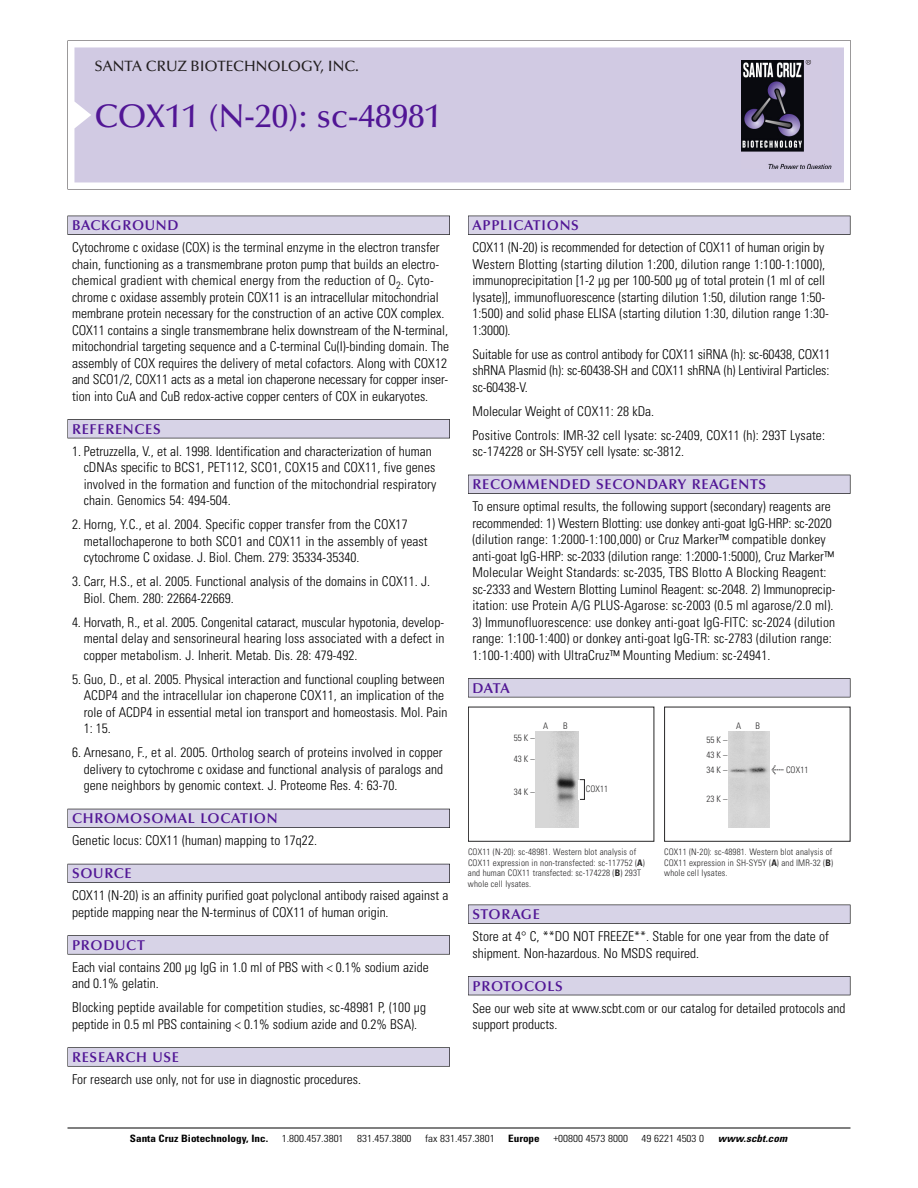
<style>
.page{position:relative;width:918px;height:1188px;background:#fff}
.page>*{position:absolute;margin:0;border:0;box-sizing:border-box;transform-origin:0 0}
.t1{font:500 33px "Optima";color:#511695}
.t2{font:500 15px "Optima";color:#231f20}
.t3{font:600 14.25px "Optima";letter-spacing:.05em;color:#511695}
.t4{font:300 condensed 13.5px/16.5px "Univers";color:#000}
.t5{font:300 condensed 10.2px "Univers";color:#000;scale:1.1 1}
.t6{font:700 condensed 10.2px "Univers";color:#000;scale:1.1 1}
.t7{font:italic 700 condensed 10.2px "Univers";letter-spacing:.005em;color:#000;scale:1.1 1}
.t8{font:9px/10.5px "Univers Condensed Light+GWLAFG";letter-spacing:.015em;color:#272627}
.t9{font:9px/10.5px "Univers Condensed Light+IFSSFC";letter-spacing:.015em;color:#272627;text-align:justify}
.s1{font-family:"Meta Plus Book Roman+FYKEFJ";font-size:10.5px}
.s2{font-family:"Univers Condensed Bold+DGGSTC"}
.s3{font-family:"Univers Condensed Bold+JCQZVG"}
</style>
<div class="page">
<svg style="left:68px;top:40px;width:783px;height:149px"></svg>
<div style="left:74px;top:47px;width:770px;height:135px;background:#d1cae3"></div>
<img style="left:741px;top:60px;width:90px;height:108px">
<div style="left:68px;top:216px;width:382px;height:19px;background:#525155"></div>
<div style="left:68px;top:216px;width:381px;height:18px;background:#d7d3e7"></div>
<div style="left:68px;top:419px;width:382px;height:19px;background:#525155"></div>
<div style="left:68px;top:420px;width:381px;height:18px;background:#d7d3e7"></div>
<div style="left:68px;top:809px;width:382px;height:19px;background:#525158"></div>
<div style="left:68px;top:809px;width:381px;height:18px;background:#d7d3e7"></div>
<div style="left:68px;top:864px;width:382px;height:19px;background:#54535a"></div>
<div style="left:68px;top:864px;width:381px;height:18px;background:#d7d3e7"></div>
<svg style="left:68px;top:935px;width:382px;height:20px"></svg>
<div style="left:68px;top:936px;width:381px;height:18px;background:#d7d3e7"></div>
<div style="left:68px;top:1047px;width:382px;height:20px;background:#626263"></div>
<div style="left:68px;top:1048px;width:381px;height:18px;background:#d7d3e7"></div>
<div style="left:468px;top:216px;width:382px;height:19px;background:#525155"></div>
<div style="left:468px;top:216px;width:382px;height:18px;background:#d7d3e7"></div>
<div style="left:468px;top:475px;width:382px;height:19px;background:#515055"></div>
<div style="left:468px;top:475px;width:382px;height:18px;background:#d7d3e7"></div>
<div style="left:468px;top:678px;width:382px;height:19px;background:#545357"></div>
<div style="left:468px;top:679px;width:382px;height:18px;background:#d7d3e7"></div>
<div style="left:468px;top:905px;width:382px;height:19px;background:#545356"></div>
<div style="left:468px;top:905px;width:382px;height:18px;background:#d7d3e7"></div>
<div style="left:468px;top:976px;width:382px;height:19px;background:#525156"></div>
<div style="left:468px;top:977px;width:382px;height:18px;background:#d7d3e7"></div>
<hr style="left:68px;top:1128px;width:782px;height:1px;background:#000">
<div style="left:664px;top:707px;width:186px;height:135px;border:1px solid #272627"></div>
<div style="left:729px;top:732px;width:40px;height:95px;background:#d3d3d3"></div>
<div style="left:468px;top:707px;width:186px;height:135px;border:1px solid #272627"></div>
<img style="left:536px;top:732px;width:42px;height:95px">
<div style="left:580px;top:780px;width:5px;height:20px;border:1px solid #272627"></div>
<p class="t2" style="left:94px;top:61px;width:266px">SANTA CRUZ BIOTECHNOLOGY, INC.</p>
<h1 class="t1" style="left:94px;top:103px;width:348px">COX11 (N-20): sc-48981</h1>
<p class="t3" style="left:72px;top:219px;width:108px">BACKGROUND</p>
<p class="t4" style="left:72px;top:240px;width:379px">Cytochrome c oxidase (COX) is the terminal enzyme in the electron transfer chain, functioning as a transmembrane proton pump that builds an electro&shy;chemical gradient with chemical energy from the reduction of O<sub>2</sub>. Cyto&shy;chrome c oxidase assembly protein COX11 is an intracellular mitochondrial membrane protein necessary for the construction of an active COX complex.<br>COX11 contains a single transmembrane helix downstream of the N-terminal, mitochondrial targeting sequence and a C-terminal Cu(I)-binding domain. The assembly of COX requires the delivery of metal cofactors. Along with COX12 and SCO1/2, COX11 acts as a metal ion chaperone necessary for copper inser&shy;tion into CuA and CuB redox-active copper centers of COX in eukaryotes.</p>
<p class="t3" style="left:72px;top:423px;width:90px">REFERENCES</p>
<p class="t4" style="left:84px;top:444px;width:354px;text-indent:-12px">1. Petruzzella, V., et al. 1998. Identification and characterization of human cDNAs specific to BCS1, PET112, SCO1, COX15 and COX11, five genes involved in the formation and function of the mitochondrial respiratory chain. Genomics 54: 494-504.</p>
<p class="t4" style="left:84px;top:517px;width:346px;text-indent:-12px">2. Horng, Y.C., et al. 2004. Specific copper transfer from the COX17 metallochaperone to both SCO1 and COX11 in the assembly of yeast cytochrome C oxidase. J. Biol. Chem. 279: 35334-35340.</p>
<p class="t4" style="left:84px;top:574px;width:348px;text-indent:-12px">3. Carr, H.S., et al. 2005. Functional analysis of the domains in COX11. J.<br>Biol. Chem. 280: 22664-22669.</p>
<p class="t4" style="left:84px;top:615px;width:362px;text-align:justify;text-indent:-12px">4. Horvath, R., et al. 2005. Congenital cataract, muscular hypotonia, develop&shy;mental delay and sensorineural hearing loss associated with a defect in copper metabolism. J. Inherit. Metab. Dis. 28: 479-492.</p>
<p class="t4" style="left:84px;top:672px;width:365px;text-indent:-12px">5. Guo, D., et al. 2005. Physical interaction and functional coupling between ACDP4 and the intracellular ion chaperone COX11, an implication of the role of ACDP4 in essential metal ion transport and homeostasis. Mol. Pain 1: 15.</p>
<p class="t4" style="left:84px;top:745px;width:361px;text-align:justify;text-indent:-12px">6. Arnesano, F., et al. 2005. Ortholog search of proteins involved in copper delivery to cytochrome c oxidase and functional analysis of paralogs and gene neighbors by genomic context. J. Proteome Res. 4: 63-70.</p>
<p class="t3" style="left:72px;top:813px;width:207px">CHROMOSOMAL LOCATION</p>
<p class="t4" style="left:72px;top:833px;width:247px">Genetic locus: COX11 (human) mapping to 17q22.</p>
<p class="t3" style="left:72px;top:868px;width:61px">SOURCE</p>
<p class="t4" style="left:72px;top:888px;width:378px">COX11 (N-20) is an affinity purified goat polyclonal antibody raised against a peptide mapping near the N-terminus of COX11 of human origin.</p>
<p class="t3" style="left:72px;top:939px;width:74px">PRODUCT</p>
<p class="t4" style="left:72px;top:960px;width:358px">Each vial contains 200 µg IgG in 1.0 ml of PBS with &lt; 0.1% sodium azide and 0.1% gelatin.</p>
<p class="t4" style="left:72px;top:1000px;width:356px">Blocking peptide available for competition studies, sc-48981 P, (100 µg peptide in 0.5 ml PBS containing &lt; 0.1% sodium azide and 0.2% BSA).</p>
<p class="t3" style="left:72px;top:1051px;width:109px">RESEARCH USE</p>
<p class="t4" style="left:72px;top:1072px;width:290px">For research use only, not for use in diagnostic procedures.</p>
<p class="t3" style="left:473px;top:219px;width:108px">APPLICATIONS</p>
<p class="t4" style="left:473px;top:240px;width:358px">COX11 (N-20) is recommended for detection of COX11 of human origin by Western Blotting (starting dilution 1:200, dilution range 1:100-1:1000), immunoprecipitation [1-2 µg per 100-500 µg of total protein (1 ml of cell lysate)], immunofluorescence (starting dilution 1:50, dilution range 1:50- 1:500) and solid phase ELISA (starting dilution 1:30, dilution range 1:30- 1:3000).</p>
<p class="t4" style="left:473px;top:347px;width:360px;text-align:justify">Suitable for use as control antibody for COX11 siRNA (h): sc-60438, COX11 shRNA Plasmid (h): sc-60438-SH and COX11 shRNA (h) Lentiviral Particles: sc-60438-V.</p>
<p class="t4" style="left:473px;top:400px;width:354px;line-height:24px">Molecular Weight of COX11: 28 kDa.<br>Positive Controls: IMR-32 cell lysate: sc-2409, COX11 (h): 293T Lysate:</p>
<p class="t4" style="left:473px;top:444px;width:213px">sc-174228 or SH-SY5Y cell lysate: sc-3812.</p>
<p class="t3" style="left:473px;top:479px;width:295px">RECOMMENDED SECONDARY REAGENTS</p>
<p class="t4" style="left:473px;top:499px;width:364px">To ensure optimal results, the following support (secondary) reagents are recommended: 1) Western Blotting: use donkey anti-goat IgG-HRP: sc-2020 (dilution range: 1:2000-1:100,000) or Cruz Marker™ compatible donkey anti-goat IgG-HRP: sc-2033 (dilution range: 1:2000-1:5000), Cruz Marker™ Molecular Weight Standards: sc-2035, TBS Blotto A Blocking Reagent: sc-2333 and Western Blotting Luminol Reagent: sc-2048. 2) Immunoprecip&shy;itation: use Protein A/G PLUS-Agarose: sc-2003 (0.5 ml agarose/2.0 ml).</p>
<p class="t4" style="left:473px;top:615px;width:364px">3) Immunofluorescence: use donkey anti-goat IgG-FITC: sc-2024 (dilution range: 1:100-1:400) or donkey anti-goat IgG-TR: sc-2783 (dilution range:<br>1:100-1:400) with UltraCruz™ Mounting Medium: sc-24941.</p>
<p class="t3" style="left:473px;top:682px;width:39px">DATA</p>
<p class="t8" style="left:543px;top:721px;width:7px">A</p>
<p class="t8" style="left:563px;top:721px;width:6px">B</p>
<p class="t9" style="left:736px;top:721px;width:7px">A</p>
<p class="t9" style="left:756px;top:721px;width:6px">B</p>
<p class="t8" style="left:514px;top:733px;width:22px">55K–</p>
<p class="t8" style="left:514px;top:755px;width:22px">43K–</p>
<p class="t8" style="left:514px;top:787px;width:22px">34K–</p>
<p class="t8" style="left:586px;top:784px;width:24px">COX11</p>
<p class="t9" style="left:707px;top:734px;width:22px;line-height:15px">55K– 43K– 34K–</p>
<p class="t9" style="left:707px;top:794px;width:22px">23K–</p>
<p class="t9" style="left:771px;top:765px;width:39px"><span class="s1">&lt;</span> COX11</p>
<p class="t8" style="left:468px;top:848px;width:178px">COX11 (N-20): sc-48981. Western blot analysis of COX11 expression in non-transfected: sc-117752 (<span class="s2">A</span>) and human COX11 transfected: sc-174228 (<span class="s2">B</span>) 293T whole cell lysates.</p>
<p class="t9" style="left:664px;top:848px;width:170px">COX11 (N-20): sc-48981. Western blot analysis of COX11 expression in SH-SY5Y (<span class="s3">A</span>) and IMR-32 (<span class="s3">B</span>) whole cell lysates.</p>
<p class="t3" style="left:473px;top:908px;width:69px">STORAGE</p>
<p class="t4" style="left:473px;top:929px;width:358px">Store at 4° C, **DO NOT FREEZE**. Stable for one year from the date of shipment. Non-hazardous. No MSDS required.</p>
<p class="t3" style="left:473px;top:980px;width:92px">PROTOCOLS</p>
<p class="t4" style="left:473px;top:1001px;width:375px">See our web site at www.scbt.com or our catalog for detailed protocols and support products.</p>
<p class="t6" style="left:130px;top:1135px;width:127px">Santa Cruz Biotechnology, Inc.</p>
<p class="t5" style="left:282px;top:1135px;width:58px">1.800.457.3801</p>
<p class="t5" style="left:357px;top:1135px;width:51px">831.457.3800</p>
<p class="t5" style="left:425px;top:1135px;width:65px">fax 831.457.3801</p>
<p class="t6" style="left:508px;top:1135px;width:30px">Europe</p>
<p class="t5" style="left:553px;top:1135px;width:69px">+00800 4573 8000</p>
<p class="t5" style="left:642px;top:1135px;width:58px">49 6221 4503 0</p>
<p class="t7" style="left:718px;top:1135px;width:64px">www.scbt.com</p>
</div>
